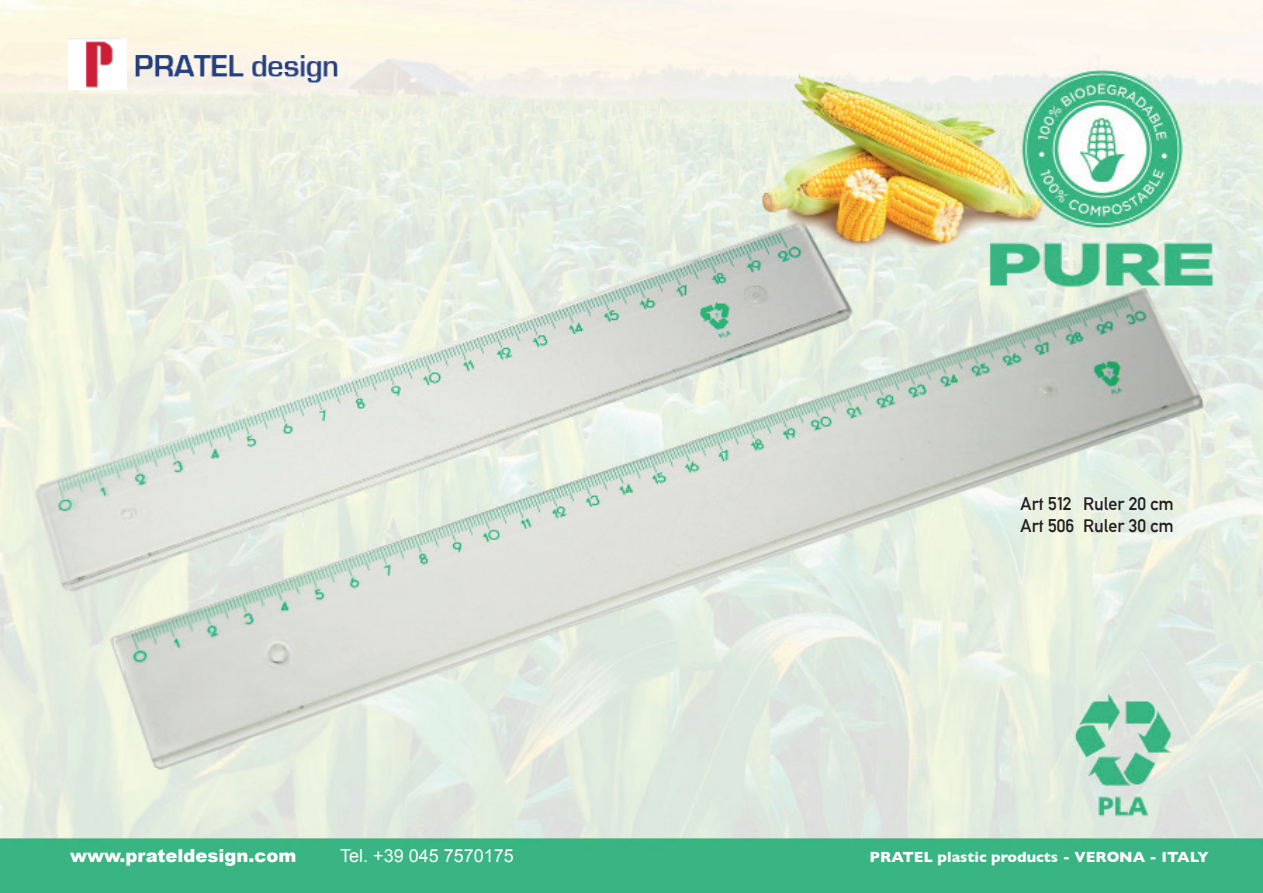
<style>
.page{position:relative;width:1263px;height:893px;background:#fff}
.page>*{position:absolute;margin:0;border:0;box-sizing:border-box;transform-origin:0 0}
.t1{font:18px/21.6px "Alte DIN1451 Mittelschrift";color:#231f20}
.t2{font:900 18px "Arial";color:#fff}
.t3{font:18px "Arial";color:#fff}
.t4{font:700 15px "Gill Sans";color:#fff}
</style>
<div class="page">
<img style="left:0;top:0;width:1263px;height:893px">
<img style="left:68px;top:38px;width:289px;height:52px">
<p class="t1" style="left:1020px;top:493px;width:155px">Art 512 Ruler 20 cm<br>Art 506 Ruler 30 cm</p>
<p class="t2" style="left:70px;top:842px;width:228px">www.prateldesign.com</p>
<p class="t3" style="left:340px;top:844px;width:175px">Tel. +39 045 7570175</p>
<p class="t4" style="left:870px;top:845px;width:340px">PRATEL plastic products - VERONA - ITALY</p>
</div>
